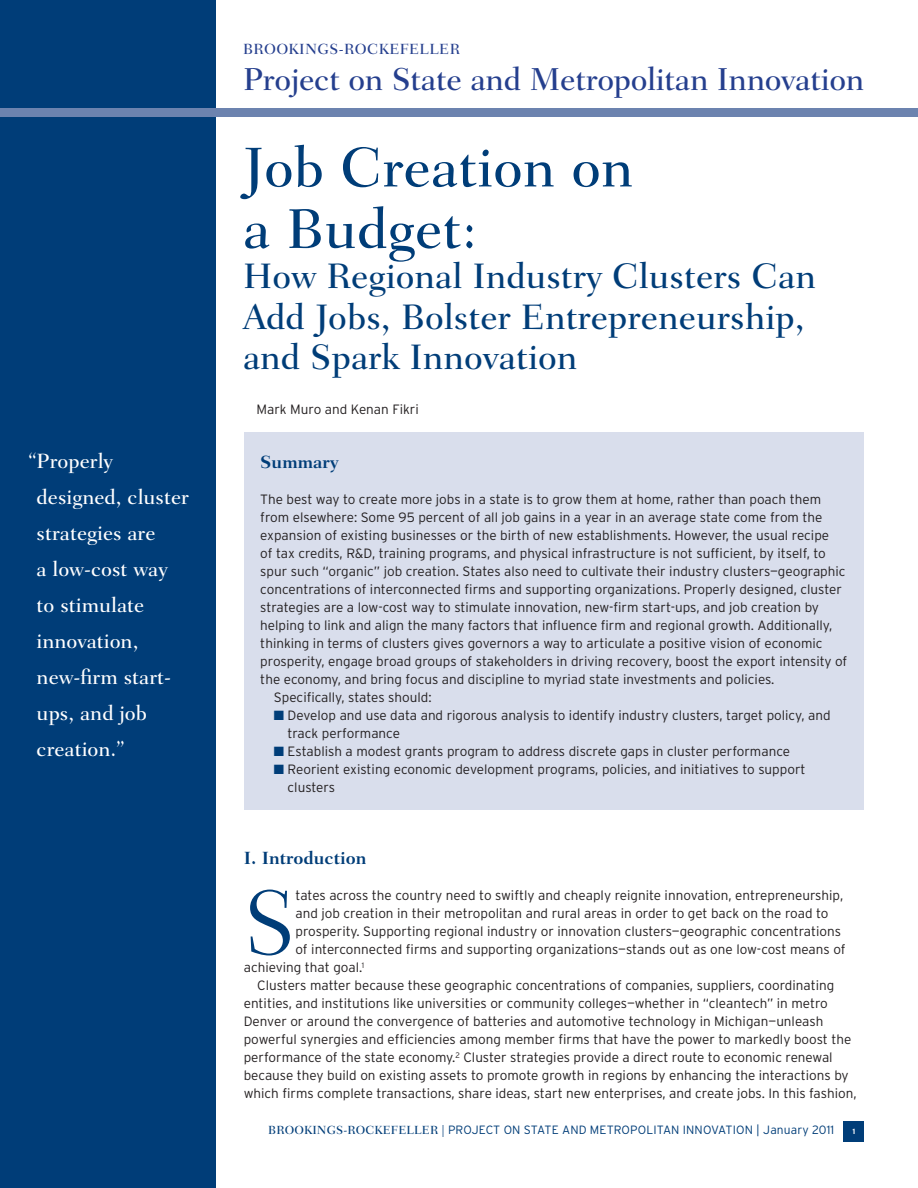
<style>
.page{position:relative;width:918px;height:1188px;background:#fff}
.page>*{position:absolute;margin:0;border:0;box-sizing:border-box;transform-origin:0 0}
.Drop_Cap{font:300 93.15px "Fairfield LH";color:#003d78}
.Head1{font:500 57px/61.5px "Fairfield LH";color:#003d78}
.Head2{font:500 36px/40.5px "Fairfield LH";color:#003d78}
.Body{font:500 32.25px "Fairfield LH";letter-spacing:-.01em;color:#253f8e}
.Head4__black_bold{font:500 21px/36px "Fairfield LH";color:#fff}
.Head3{font:700 18px "Fairfield LH";color:#003d78}
.Head_Findings{font:700 18px "Fairfield LH";color:#003d78}
.Body-2{font:500 15px "Fairfield LH";letter-spacing:.025em;color:#253f8e}
.Findings_Text{font:300 13.5px/18px "Interstate";color:#231f20}
.Body-3{font:300 13.5px/18px "Interstate";color:#231f20}
.Drop_Cap-2{font:300 13.5px "Interstate";color:#231f20}
.Findings_Text_copy{font:300 13.5px/18px "Interstate";color:#231f20}
.t1{font:300 12px "Interstate";letter-spacing:.01em;color:#003d78}
.t2{font:700 7.5px "Interstate";color:#fff}
.s1{color:#003d78}
.s2{font-family:"Fairfield LH";font-weight:500}
</style>
<div class="page">
<div style="left:0;top:0;width:216px;height:1188px;background:#003d78"></div>
<div style="left:844px;top:1121px;width:20px;height:20px;background:#003d78"></div>
<div style="left:0;top:108px;width:918px;height:9px;background:#6c83af"></div>
<div style="left:244px;top:432px;width:620px;height:378px;background:#d9deec"></div>
<p class="Body-2" style="left:243px;top:40px;width:218px">BROOKINGS-ROCKEFELLER</p>
<p class="Body" style="left:243px;top:61px;width:623px">Project on State and Metropolitan Innovation</p>
<p class="Head1" style="left:243px;top:137px;width:392px">Job Creation on a Budget:</p>
<p class="Head2" style="left:243px;top:256px;width:575px">How Regional Industry Clusters Can<br>Add Jobs, Bolster Entrepreneurship, and Spark Innovation</p>
<p class="Body-3" style="left:256px;top:400px;width:164px">Mark Muro and Kenan Fikri</p>
<p class="Head4__black_bold" style="left:37px;top:443px;width:154px;text-indent:-8px">“Properly designed, cluster strategies are<br>a low-cost way to stimulate innovation, new-firm start&shy;ups, and job creation.”</p>
<p class="Head_Findings" style="left:260px;top:452px;width:80px">Summary</p>
<p class="Findings_Text" style="left:260px;top:490px;width:589px">The best way to create more jobs in a state is to grow them at home, rather than poach them from elsewhere: Some 95 percent of all job gains in a year in an average state come from the expansion of existing businesses or the birth of new establishments. However, the usual recipe<br>of tax credits, R&amp;D, training programs, and physical infrastructure is not sufficient, by itself, to spur such “organic” job creation. States also need to cultivate their industry clusters—geographic concentrations of interconnected firms and supporting organizations. Properly designed, cluster strategies are a low-cost way to stimulate innovation, new-firm start-ups, and job creation by helping to link and align the many factors that influence firm and regional growth. Additionally, thinking in terms of clusters gives governors a way to articulate a positive vision of economic prosperity, engage broad groups of stakeholders in driving recovery, boost the export intensity of the economy, and bring focus and discipline to myriad state investments and policies.</p>
<p class="Findings_Text_copy" style="left:274px;top:688px;width:159px">Specifically, states should:</p>
<p class="Findings_Text_copy" style="left:288px;top:706px;width:544px;text-indent:-14px"><span class="s1">■</span> Develop and use data and rigorous analysis to identify industry clusters, target policy, and track performance</p>
<p class="Findings_Text_copy" style="left:274px;top:742px;width:518px"><span class="s1">■</span> Establish a modest grants program to address discrete gaps in cluster performance</p>
<p class="Findings_Text_copy" style="left:288px;top:760px;width:520px;text-indent:-14px"><span class="s1">■</span> Reorient existing economic development programs, policies, and initiatives to support clusters</p>
<p class="Head3" style="left:244px;top:848px;width:124px">I. Introduction</p>
<p class="Drop_Cap" style="left:244px;top:870px;width:53px">S</p>
<p class="Drop_Cap-2" style="left:296px;top:888px;width:549px">tates across the country need to swiftly and cheaply reignite innovation, entrepreneurship,</p>
<p class="Drop_Cap-2" style="left:296px;top:906px;width:535px">and job creation in their metropolitan and rural areas in order to get back on the road to</p>
<p class="Drop_Cap-2" style="left:296px;top:924px;width:547px">prosperity. Supporting regional industry or innovation clusters—geographic concentrations</p>
<p class="Drop_Cap-2" style="left:296px;top:942px;width:552px">of interconnected firms and supporting organizations—stands out as one low-cost means of</p>
<p class="Drop_Cap-2" style="left:244px;top:960px;width:122px">achieving that goal.<sup>1</sup></p>
<p class="Body-3" style="left:244px;top:976px;width:614px;text-indent:14px">Clusters matter because these geographic concentrations of companies, suppliers, coordinating entities, and institutions like universities or community colleges—whether in “cleantech” in metro Denver or around the convergence of batteries and automotive technology in Michigan—unleash powerful synergies and efficiencies among member firms that have the power to markedly boost the performance of the state economy.<sup>2</sup> Cluster strategies provide a direct route to economic renewal because they build on existing assets to promote growth in regions by enhancing the interactions by which firms complete transactions, share ideas, start new enterprises, and create jobs. In this fashion,</p>
<p class="t1" style="left:268px;top:1123px;width:568px"><span class="s2">BROOKINGS-ROCKEFELLER |</span> PROJECT ON STATE AND METROPOLITAN INNOVATION | January 2011</p>
<p class="t2" style="left:852px;top:1127px;width:4px">1</p>
</div>
